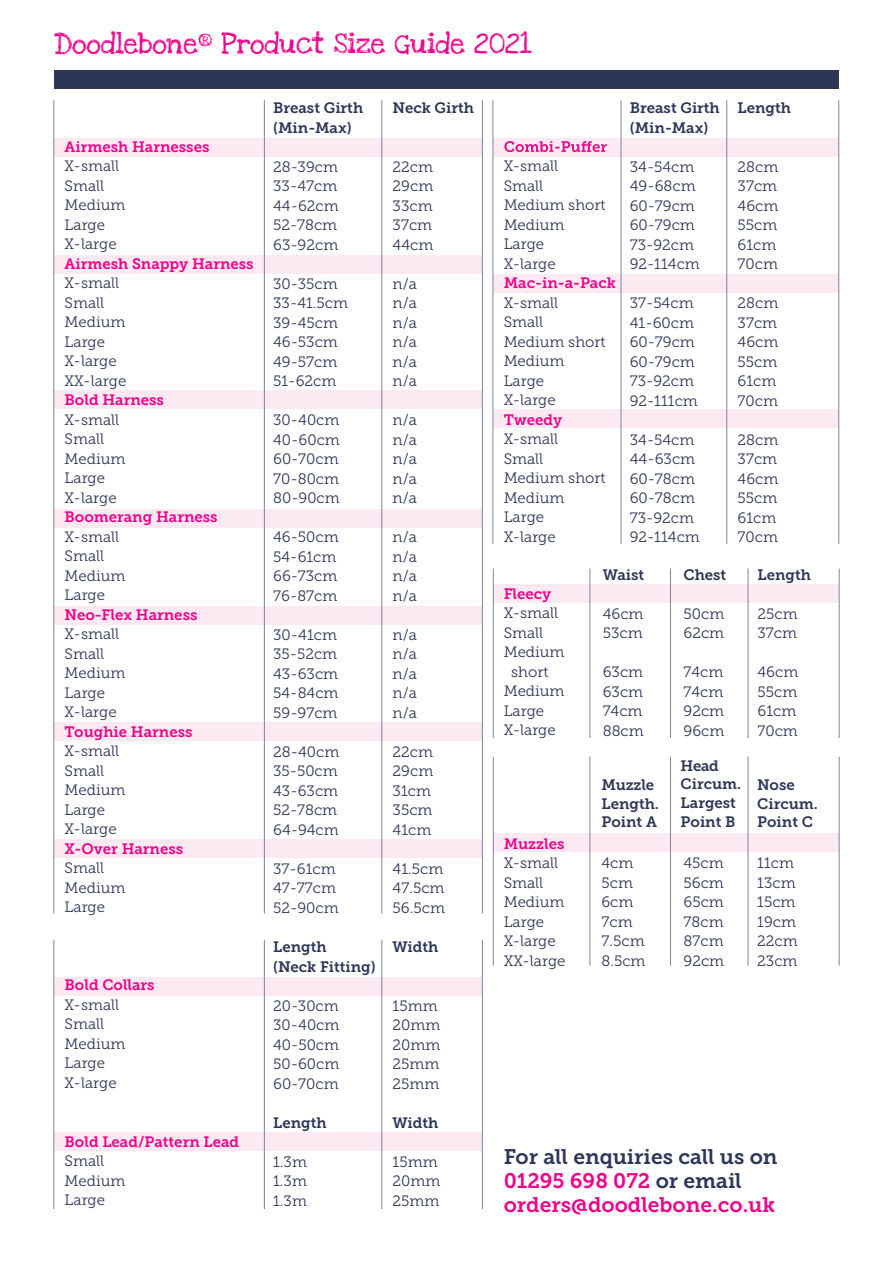
<style>
.page{position:relative;width:893px;height:1263px;background:#fff}
.page>*{position:absolute;margin:0;border:0;box-sizing:border-box;transform-origin:0 0}
.t1{font:21px/24px "Museo Slab 700";color:#ed028c}
.t2{font:21px "Love Ya Like A Sister";color:#ed028c}
.t3{font:15px/19.5px "Museo Slab 300";color:#2d3558}
.t4{font:15px "Museo Slab 700";color:#ed028c}
.t5{font:15px/19.5px "Museo Slab 700";color:#2d3558}
.s1{color:#2d3558}
</style>
<div class="page">
<div style="left:54px;top:138px;width:428px;height:19px;background:#fce9f1"></div>
<div style="left:493px;top:138px;width:346px;height:19px;background:#fce9f1"></div>
<div style="left:54px;top:70px;width:785px;height:19px;background:#2d3558"></div>
<div style="left:54px;top:390px;width:428px;height:18px;background:#fce9f1"></div>
<div style="left:493px;top:409px;width:346px;height:19px;background:#fce9f1"></div>
<div style="left:54px;top:606px;width:428px;height:19px;background:#fce9f1"></div>
<div style="left:54px;top:255px;width:428px;height:19px;background:#fce9f1"></div>
<div style="left:493px;top:274px;width:346px;height:19px;background:#fce9f1"></div>
<div style="left:54px;top:509px;width:428px;height:18px;background:#fce9f1"></div>
<div style="left:54px;top:722px;width:428px;height:19px;background:#fce9f1"></div>
<div style="left:54px;top:839px;width:428px;height:18px;background:#fce9f1"></div>
<div style="left:54px;top:977px;width:428px;height:18px;background:#fce9f1"></div>
<div style="left:54px;top:1132px;width:428px;height:19px;background:#fce9f1"></div>
<svg style="left:504px;top:141px;width:103px;height:11px"></svg>
<hr style="left:54px;top:100px;width:1px;height:813px;background:#7e84a0">
<hr style="left:54px;top:940px;width:1px;height:269px;background:#7e84a0">
<hr style="left:493px;top:100px;width:1px;height:444px;background:#7e84a0">
<hr style="left:264px;top:100px;width:1px;height:813px;background:#7e84a0">
<hr style="left:264px;top:940px;width:1px;height:269px;background:#7e84a0">
<hr style="left:621px;top:100px;width:1px;height:444px;background:#7e84a0">
<div style="left:493px;top:584px;width:346px;height:19px;background:#fce9f1"></div>
<hr style="left:590px;top:568px;width:1px;height:170px;background:#7e84a0">
<hr style="left:493px;top:568px;width:1px;height:170px;background:#7e84a0">
<hr style="left:670px;top:568px;width:1px;height:170px;background:#7e84a0">
<hr style="left:748px;top:568px;width:1px;height:170px;background:#7e84a0">
<hr style="left:839px;top:568px;width:1px;height:170px;background:#7e84a0">
<div style="left:493px;top:833px;width:346px;height:19px;background:#fce9f1"></div>
<hr style="left:590px;top:757px;width:1px;height:209px;background:#7e84a0">
<hr style="left:493px;top:757px;width:1px;height:209px;background:#7e84a0">
<hr style="left:670px;top:757px;width:1px;height:209px;background:#7e84a0">
<hr style="left:748px;top:757px;width:1px;height:209px;background:#7e84a0">
<hr style="left:839px;top:757px;width:1px;height:209px;background:#7e84a0">
<hr style="left:382px;top:100px;width:1px;height:813px;background:#7e84a0">
<hr style="left:382px;top:940px;width:1px;height:269px;background:#7e84a0">
<hr style="left:726px;top:100px;width:1px;height:444px;background:#7e84a0">
<hr style="left:838px;top:100px;width:1px;height:444px;background:#7e84a0">
<hr style="left:482px;top:100px;width:1px;height:813px;background:#7e84a0">
<hr style="left:482px;top:940px;width:1px;height:269px;background:#7e84a0">
<h1 class="t2" style="left:54px;top:26px;width:479px">Doodlebone<sup>®</sup> Product Size Guide 2021</h1>
<p class="t4" style="left:65px;top:138px;width:146px">Airmesh Harnesses</p>
<p class="t3" style="left:65px;top:157px;width:62px">X-small<br>Small<br>Medium<br>Large<br>X-large</p>
<p class="t4" style="left:65px;top:255px;width:191px">Airmesh Snappy Harness</p>
<p class="t3" style="left:65px;top:274px;width:63px">X-small<br>Small<br>Medium<br>Large<br>X-large<br>XX-large</p>
<p class="t4" style="left:65px;top:392px;width:101px">Bold Harness</p>
<p class="t3" style="left:65px;top:410px;width:62px">X-small<br>Small<br>Medium<br>Large<br>X-large</p>
<p class="t4" style="left:65px;top:509px;width:155px">Boomerang Harness</p>
<p class="t3" style="left:65px;top:527px;width:62px">X-small<br>Small<br>Medium<br>Large</p>
<p class="t4" style="left:65px;top:606px;width:134px">Neo-Flex Harness</p>
<p class="t3" style="left:65px;top:625px;width:62px">X-small<br>Small<br>Medium<br>Large<br>X-large</p>
<p class="t4" style="left:65px;top:723px;width:129px">Toughie Harness</p>
<p class="t3" style="left:65px;top:742px;width:62px">X-small<br>Small<br>Medium<br>Large<br>X-large</p>
<p class="t4" style="left:65px;top:840px;width:120px">X-Over Harness</p>
<p class="t3" style="left:65px;top:859px;width:62px">Small<br>Medium<br>Large</p>
<p class="t4" style="left:65px;top:977px;width:92px">Bold Collars</p>
<p class="t3" style="left:65px;top:995px;width:62px">X-small<br>Small<br>Medium<br>Large<br>X-large</p>
<p class="t4" style="left:65px;top:1133px;width:176px">Bold Lead/Pattern Lead</p>
<p class="t3" style="left:65px;top:1151px;width:62px">Small<br>Medium<br>Large</p>
<p class="t5" style="left:273px;top:99px;width:92px">Breast Girth (Min-Max)</p>
<p class="t3" style="left:273px;top:157px;width:67px;text-align:justify">28-39cm 33-47cm 44-62cm 52-78cm 63-92cm</p>
<p class="t3" style="left:273px;top:274px;width:76px">30-35cm<br>33-41.5cm<br>39-45cm<br>46-53cm<br>49-57cm<br>51-62cm</p>
<p class="t3" style="left:273px;top:411px;width:68px;text-align:justify">30-40cm 40-60cm 60-70cm 70-80cm 80-90cm</p>
<p class="t3" style="left:273px;top:528px;width:67px">46-50cm<br>54-61cm<br>66-73cm<br>76-87cm</p>
<p class="t3" style="left:273px;top:625px;width:67px;text-align:justify">30-41cm 35-52cm 43-63cm 54-84cm 59-97cm</p>
<p class="t3" style="left:273px;top:742px;width:68px">28-40cm<br>35-50cm<br>43-63cm<br>52-78cm<br>64-94cm</p>
<p class="t3" style="left:273px;top:859px;width:67px">37-61cm<br>47-77cm<br>52-90cm</p>
<p class="t5" style="left:273px;top:937px;width:104px">Length<br>(Neck Fitting)</p>
<p class="t3" style="left:273px;top:996px;width:68px;text-align:justify">20-30cm 30-40cm 40-50cm 50-60cm 60-70cm</p>
<p class="t5" style="left:273px;top:1113px;width:55px">Length</p>
<p class="t3" style="left:273px;top:1152px;width:35px;text-align:justify">1.3m 1.3m 1.3m</p>
<p class="t5" style="left:393px;top:99px;width:83px">Neck Girth</p>
<p class="t3" style="left:393px;top:157px;width:42px;text-align:justify">22cm 29cm 33cm 37cm 44cm</p>
<p class="t3" style="left:393px;top:274px;width:26px;text-align:justify">n/a n/a n/a n/a n/a n/a</p>
<p class="t3" style="left:393px;top:411px;width:26px;text-align:justify">n/a n/a n/a n/a n/a</p>
<p class="t3" style="left:393px;top:528px;width:26px;text-align:justify">n/a n/a n/a n/a</p>
<p class="t3" style="left:393px;top:625px;width:26px;text-align:justify">n/a n/a n/a n/a n/a</p>
<p class="t3" style="left:393px;top:742px;width:42px">22cm<br>29cm<br>31cm<br>35cm<br>41cm</p>
<p class="t3" style="left:393px;top:859px;width:54px;text-align:justify">41.5cm 47.5cm 56.5cm</p>
<p class="t5" style="left:393px;top:937px;width:47px">Width</p>
<p class="t3" style="left:393px;top:996px;width:49px">15mm<br>20mm<br>20mm<br>25mm<br>25mm</p>
<p class="t5" style="left:393px;top:1113px;width:47px">Width</p>
<p class="t3" style="left:393px;top:1152px;width:49px">15mm<br>20mm<br>25mm</p>
<p class="t3" style="left:504px;top:157px;width:103px">X-small<br>Small<br>Medium short<br>Medium<br>Large<br>X-large</p>
<p class="t4" style="left:504px;top:275px;width:114px">Mac-in-a-Pack</p>
<p class="t3" style="left:504px;top:293px;width:103px">X-small<br>Small<br>Medium short<br>Medium<br>Large<br>X-large</p>
<p class="t4" style="left:504px;top:411px;width:60px">Tweedy</p>
<p class="t3" style="left:504px;top:430px;width:103px">X-small<br>Small<br>Medium short<br>Medium<br>Large<br>X-large</p>
<p class="t5" style="left:630px;top:99px;width:91px">Breast Girth (Min-Max)</p>
<p class="t3" style="left:630px;top:157px;width:72px">34-54cm<br>49-68cm<br>60-79cm<br>60-79cm<br>73-92cm<br>92-114cm</p>
<p class="t3" style="left:630px;top:294px;width:70px">37-54cm<br>41-60cm<br>60-79cm<br>60-79cm<br>73-92cm<br>92-111cm</p>
<p class="t3" style="left:630px;top:430px;width:72px">34-54cm<br>44-63cm<br>60-78cm<br>60-78cm<br>73-92cm<br>92-114cm</p>
<p class="t4" style="left:504px;top:585px;width:49px">Fleecy</p>
<p class="t3" style="left:504px;top:604px;width:56px">X-small</p>
<p class="t3" style="left:504px;top:623px;width:41px">Small</p>
<p class="t3" style="left:504px;top:643px;width:62px">Medium</p>
<p class="t3" style="left:511px;top:662px;width:39px">short</p>
<p class="t3" style="left:504px;top:682px;width:62px">Medium</p>
<p class="t3" style="left:504px;top:701px;width:42px">Large</p>
<p class="t3" style="left:504px;top:721px;width:54px">X-large</p>
<p class="t5" style="left:603px;top:565px;width:43px">Waist</p>
<p class="t3" style="left:603px;top:604px;width:42px">46cm<br>53cm</p>
<p class="t3" style="left:603px;top:662px;width:43px;text-align:justify">63cm 63cm 74cm 88cm</p>
<p class="t5" style="left:683px;top:565px;width:44px">Chest</p>
<p class="t3" style="left:683px;top:604px;width:42px">50cm<br>62cm</p>
<p class="t3" style="left:683px;top:662px;width:42px;text-align:justify">74cm 74cm 92cm 96cm</p>
<p class="t5" style="left:738px;top:99px;width:55px">Length</p>
<p class="t3" style="left:738px;top:157px;width:42px">28cm<br>37cm<br>46cm<br>55cm<br>61cm<br>70cm</p>
<p class="t3" style="left:738px;top:294px;width:42px">28cm<br>37cm<br>46cm<br>55cm<br>61cm<br>70cm</p>
<p class="t3" style="left:738px;top:430px;width:42px">28cm<br>37cm<br>46cm<br>55cm<br>61cm<br>70cm</p>
<p class="t5" style="left:757px;top:565px;width:55px">Length</p>
<p class="t3" style="left:757px;top:604px;width:42px">25cm<br>37cm</p>
<p class="t3" style="left:757px;top:662px;width:42px">46cm<br>55cm<br>61cm<br>70cm</p>
<p class="t4" style="left:504px;top:835px;width:62px">Muzzles</p>
<p class="t3" style="left:504px;top:853px;width:63px">X-small<br>Small<br>Medium<br>Large<br>X-large<br>XX-large</p>
<p class="t5" style="left:601px;top:776px;width:59px;line-height:18.3px">Muzzle<br>Length.</p>
<p class="t5" style="left:601px;top:812px;width:57px">Point A</p>
<p class="t5" style="left:681px;top:756px;width:62px;line-height:18.8px">Head<br>Circum.<br>Largest<br>Point B</p>
<p class="t5" style="left:757px;top:776px;width:62px;line-height:18.3px">Nose<br>Circum.</p>
<p class="t5" style="left:757px;top:812px;width:57px">Point C</p>
<p class="t3" style="left:601px;top:854px;width:46px">4cm<br>5cm<br>6cm<br>7cm<br>7.5cm<br>8.5cm</p>
<p class="t3" style="left:683px;top:854px;width:42px;text-align:justify">45cm 56cm 65cm 78cm 87cm 92cm</p>
<p class="t3" style="left:757px;top:854px;width:42px">11cm<br>13cm<br>15cm<br>19cm<br>22cm<br>23cm</p>
<h1 class="t1" style="left:504px;top:1145px;width:275px"><span class="s1">For all enquiries call us on<br></span>01295 698 072 <span class="s1">or email </span>orders@doodlebone.co.uk</h1>
</div>
